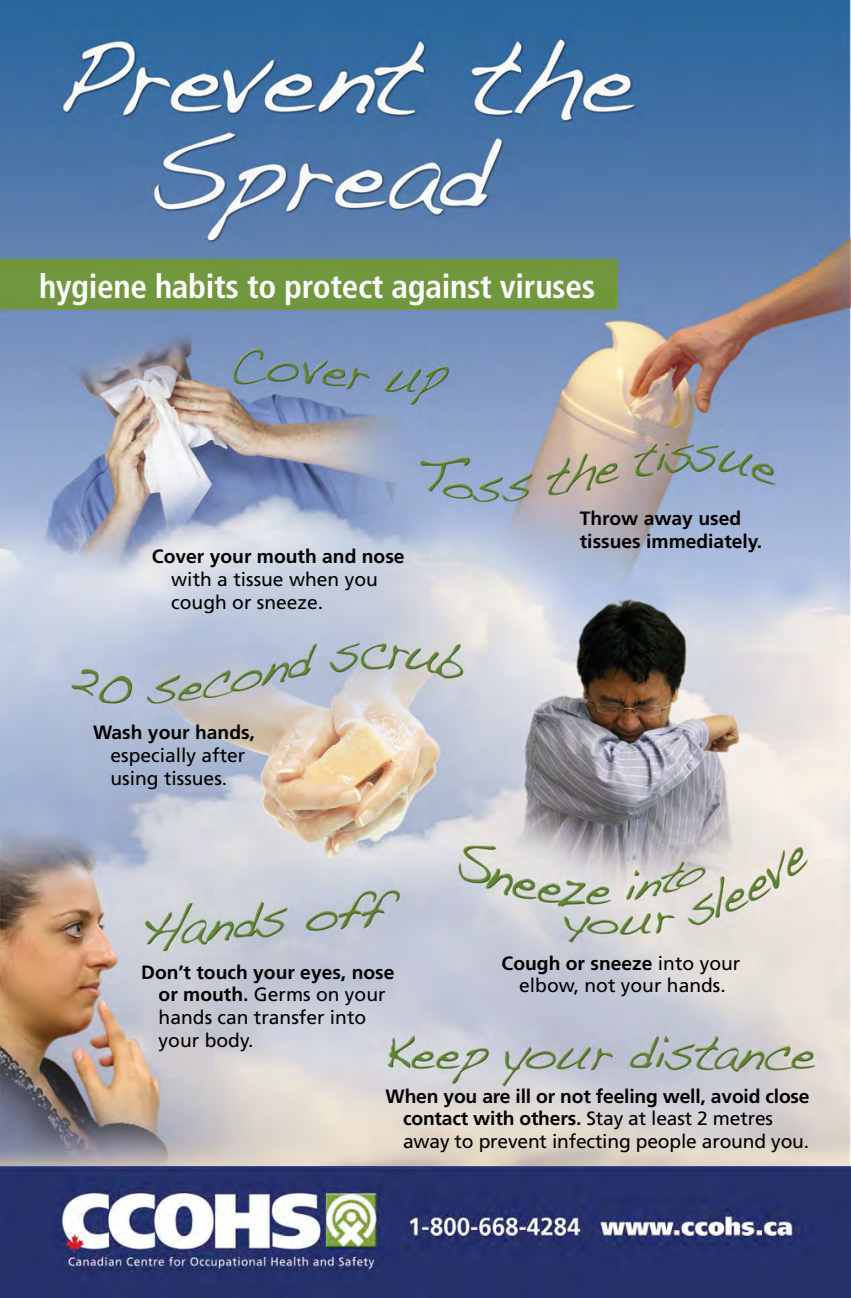
<style>
.page{position:relative;width:851px;height:1298px;background:#fff}
.page>*{position:absolute;margin:0;border:0;box-sizing:border-box;transform-origin:0 0}
.t1{font:700 condensed 33.25px "Frutiger";letter-spacing:-.01em;color:#fff}
.t2{font:19.25px/22.8px "Frutiger";color:#000}
.t3{font:700 19.25px/22.8px "Frutiger";letter-spacing:-.01em;color:#000}
.s1{font-weight:700}
.s2{font-weight:400}
</style>
<div class="page">
<img style="left:0;top:0;width:850px;height:1298px">
<p class="t1" style="left:39px;top:267px;width:557px">hygiene habits to protect against viruses</p>
<p class="t2" style="left:171px;top:545px;width:235px;text-indent:-19px"><span class="s1">Cover your mouth and nose </span>with a tissue when you cough or sneeze.</p>
<p class="t2" style="left:93px;top:721px;width:163px;text-align:center"><span class="s1">Wash your hands, </span>especially after using tissues.</p>
<p class="t3" style="left:579px;top:507px;width:184px">Throw away used tissues immediately.</p>
<p class="t2" style="left:501px;top:951px;width:240px;text-align:center"><span class="s1">Cough or sneeze</span> into your elbow, not your hands.</p>
<p class="t2" style="left:159px;top:960px;width:237px;text-indent:-17px"><span class="s1">Don’t touch your eyes, nose or mouth.</span> Germs on your hands can transfer into your body.</p>
<p class="t3" style="left:403px;top:1084px;width:408px;text-indent:-17px">When you are ill or not feeling well, avoid close contact with others. <span class="s2">Stay at least 2 metres away to prevent infecting people around you.</span></p>
</div>
